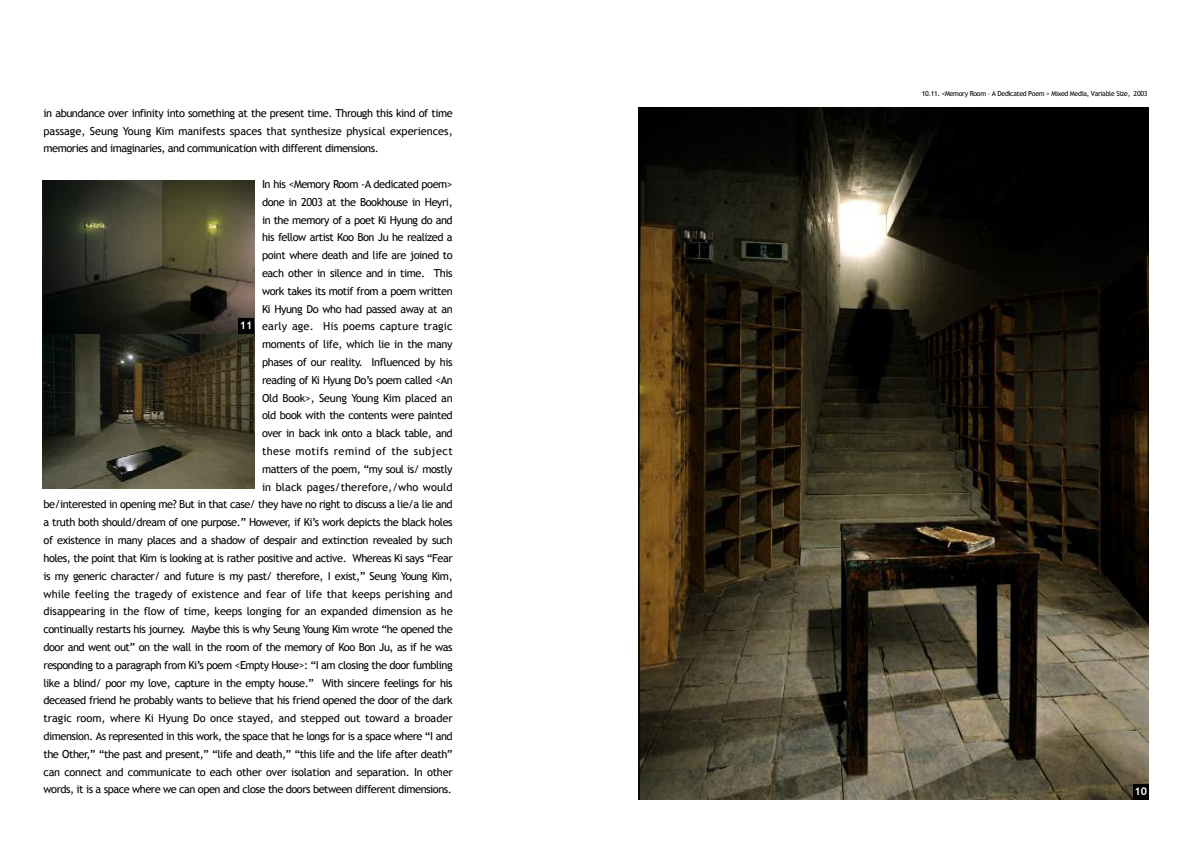
<style>
.page{position:relative;width:1191px;height:842px;background:#fff}
.page>*{position:absolute;margin:0;border:0;box-sizing:border-box;transform-origin:0 0}
.t1{font:11px/17.8px "Trebuchet MS";letter-spacing:-.04em;color:#000;text-align:justify}
.t2{font:700 10.7px "Trebuchet MS";color:#fff}
.t3{font:7px "Trebuchet MS";letter-spacing:-.04em;color:#000}
</style>
<div class="page">
<img style="left:638px;top:108px;width:510px;height:691px">
<img style="left:43px;top:180px;width:211px;height:154px">
<svg style="left:43px;top:334px;width:211px;height:155px;background:#3c392a"></svg>
<div style="left:239px;top:318px;width:15px;height:16px;background:#000"></div>
<div style="left:1133px;top:784px;width:15px;height:15px;background:#000"></div>
<p class="t1" style="left:44px;top:104px;width:411px">in abundance over infinity into something at the present time. Through this kind of time passage, Seung Young Kim manifests spaces that synthesize physical experiences, memories and imaginaries, and communication with different dimensions.</p>
<p class="t1" style="left:43px;top:175px;width:411px;text-align:right">In his &lt;Memory Room -A dedicated poem&gt;<br>done in 2003 at the Bookhouse in Heyri,<br>in the memory of a poet Ki Hyung do and<br>his fellow artist Koo Bon Ju he realized a<br>point where death and life are joined to<br>each other in silence and in time. This<br>work takes its motif from a poem written<br>Ki Hyung Do who had passed away at an<br>early age. His poems capture tragic<br>moments of life, which lie in the many<br>phases of our reality. Influenced by his<br>reading of Ki Hyung Do’s poem called &lt;An<br>Old Book&gt;, Seung Young Kim placed an<br>old book with the contents were painted<br>over in back ink onto a black table, and<br>these motifs remind of the subject<br>matters of the poem, “my soul is/ mostly<br>in black pages/therefore,/who would<br>be/interested in opening me? But in that case/ they have no right to discuss a lie/a lie and a truth both should/dream of one purpose.” However, if Ki’s work depicts the black holes of existence in many places and a shadow of despair and extinction revealed by such holes, the point that Kim is looking at is rather positive and active. Whereas Ki says “Fear is my generic character/ and future is my past/ therefore, I exist,” Seung Young Kim, while feeling the tragedy of existence and fear of life that keeps perishing and disappearing in the flow of time, keeps longing for an expanded dimension as he continually restarts his journey. Maybe this is why Seung Young Kim wrote “he opened the door and went out” on the wall in the room of the memory of Koo Bon Ju, as if he was responding to a paragraph from Ki’s poem &lt;Empty House&gt;: “I am closing the door fumbling like a blind/ poor my love, capture in the empty house.” With sincere feelings for his deceased friend he probably wants to believe that his friend opened the door of the dark tragic room, where Ki Hyung Do once stayed, and stepped out toward a broader dimension. As represented in this work, the space that he longs for is a space where “I and the Other,” “the past and present,” “life and death,” “this life and the life after death” can connect and communicate to each other over isolation and separation. In other words, it is a space where we can open and close the doors between different dimensions.</p>
<p class="t2" style="left:240px;top:319px;width:14px">11</p>
<p class="t3" style="left:921px;top:89px;width:227px">10.11. &lt;Memory Room - A Dedicated Poem &gt; Mixed Media, Variable Size, 2003</p>
<p class="t2" style="left:1134px;top:784px;width:14px">10</p>
</div>
